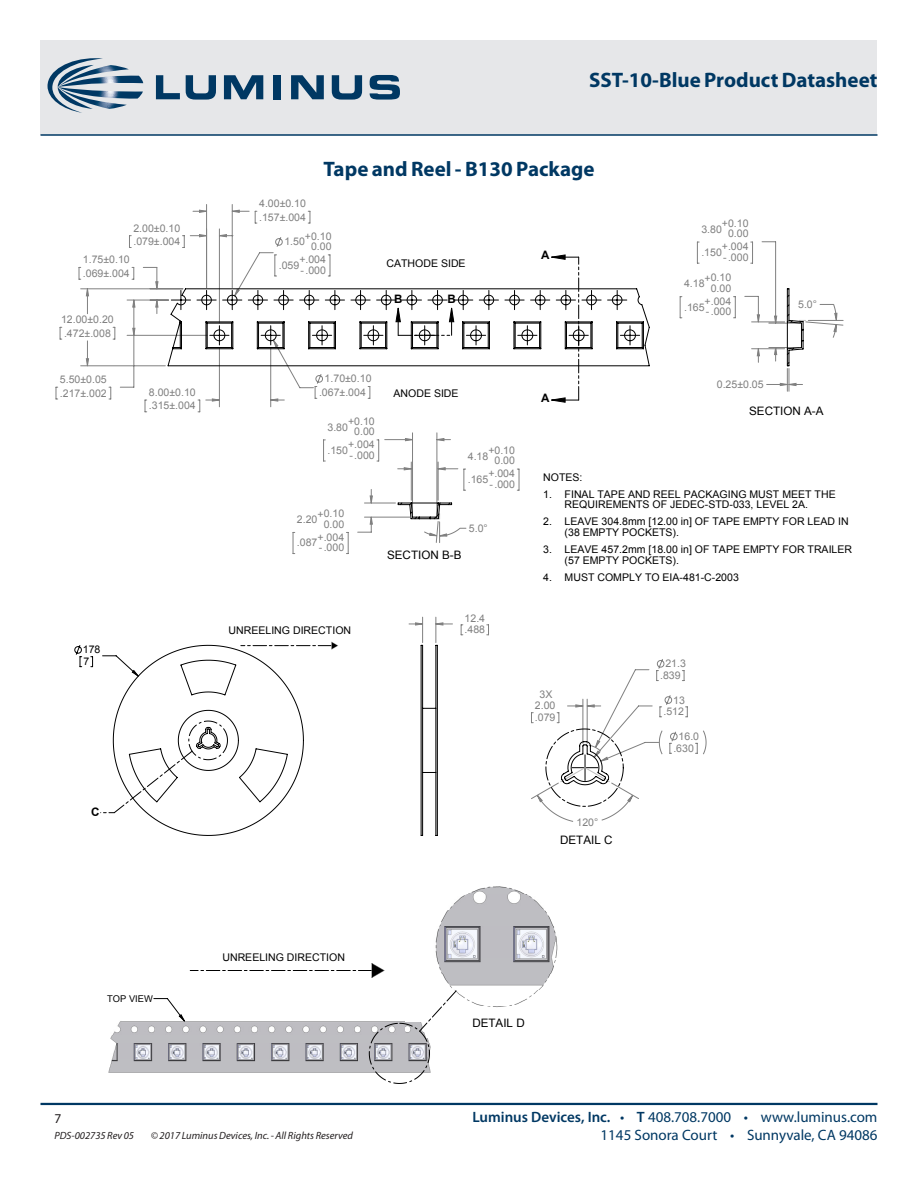
<style>
.page{position:relative;width:918px;height:1188px;background:#fff}
.page>*{position:absolute;margin:0;border:0;box-sizing:border-box;transform-origin:0 0}
.t1{font:700 21px "Myriad Pro";color:#003863}
.t2{font:15px/18px "Myriad Pro";color:#003863;text-align:right}
.t3{font:13.5px "Myriad Pro";color:#231f20}
.t4{font:11.7px "Arial";color:#000}
.t5{font:700 11.7px "Arial";color:#000}
.t6{font:10.5px/10.5px "Arial";color:#808080}
.t7{font:10.5px/10.5px "Arial";color:#000}
.t8{font:italic 10.5px "Myriad Pro";color:#231f20}
.t9{font:9.3px "Arial";color:#000}
.s1{font-weight:600}
</style>
<div class="page">
<div style="left:40px;top:40px;width:838px;height:95px;background:#e6e7e9"></div>
<hr style="left:40px;top:1103px;width:838px;height:2px;background:#003863">
<hr style="left:40px;top:134px;width:838px;height:2px;background:#003863">
<img style="left:108px;top:1021px;width:261px;height:52px">
<img style="left:435px;top:886px;width:123px;height:121px">
<svg style="left:369px;top:990px;width:88px;height:94px"></svg>
<svg style="left:86px;top:210px;width:710px;height:314px"></svg>
<svg style="left:190px;top:963px;width:194px;height:15px"></svg>
<svg style="left:153px;top:998px;width:32px;height:24px"></svg>
<svg style="left:167px;top:254px;width:483px;height:149px"></svg>
<svg style="left:787px;top:288px;width:19px;height:78px"></svg>
<svg style="left:398px;top:502px;width:54px;height:17px"></svg>
<svg style="left:74px;top:642px;width:264px;height:194px"></svg>
<svg style="left:409px;top:617px;width:297px;height:205px"></svg>
<hr style="left:422px;top:645px;width:1px;height:190px;background:#000">
<hr style="left:421px;top:645px;width:1px;height:190px;background:#000">
<hr style="left:437px;top:645px;width:1px;height:190px;background:#000">
<hr style="left:436px;top:645px;width:1px;height:190px;background:#000">
<svg style="left:48px;top:58px;width:95px;height:55px"></svg>
<svg style="left:156px;top:75px;width:24px;height:24px"></svg>
<svg style="left:186px;top:75px;width:30px;height:25px"></svg>
<svg style="left:224px;top:75px;width:39px;height:24px"></svg>
<div style="left:273px;top:75px;width:8px;height:24px;background:#003863"></div>
<svg style="left:291px;top:75px;width:33px;height:24px"></svg>
<svg style="left:332px;top:75px;width:30px;height:25px"></svg>
<svg style="left:370px;top:75px;width:30px;height:25px"></svg>
<h1 class="t1" style="left:589px;top:67px;width:290px">SST-10-Blue Product Datasheet</h1>
<p class="t6" style="left:133px;top:221px;width:48px;line-height:13.5px">2.00±0.10 .079±.004</p>
<p class="t6" style="left:83px;top:253px;width:48px;line-height:13.5px">1.75±0.10 .069±.004</p>
<p class="t6" style="left:61px;top:313px;width:54px;line-height:13.5px">12.00±0.20 .472±.008</p>
<p class="t6" style="left:60px;top:373px;width:48px;line-height:13.5px">5.50±0.05 .217±.002</p>
<p class="t6" style="left:149px;top:386px;width:48px;line-height:13.5px">8.00±0.10 .315±.004</p>
<p class="t7" style="left:83px;top:644px;width:19px;line-height:11.7px">178<br>7</p>
<p class="t5" style="left:91px;top:804px;width:10px">C</p>
<h1 class="t1" style="left:324px;top:156px;width:272px">Tape and Reel - B130 Package</h1>
<p class="t6" style="left:259px;top:197px;width:48px;line-height:13.5px">4.00±0.10 .157±.004</p>
<p class="t6" style="left:284px;top:237px;width:22px">1.50</p>
<p class="t6" style="left:305px;top:231px;width:28px;text-align:center">+0.10<br>0.00</p>
<p class="t6" style="left:279px;top:260px;width:22px">.059</p>
<p class="t6" style="left:299px;top:254px;width:28px">+.004 -.000</p>
<p class="t7" style="left:386px;top:258px;width:81px">CATHODE SIDE</p>
<p class="t5" style="left:394px;top:291px;width:10px">B</p>
<p class="t5" style="left:447px;top:291px;width:10px">B</p>
<p class="t6" style="left:319px;top:372px;width:54px;line-height:13.5px;text-align:center">1.70±0.10 .067±.004</p>
<p class="t7" style="left:394px;top:388px;width:67px">ANODE SIDE</p>
<p class="t5" style="left:541px;top:247px;width:10px">A</p>
<p class="t5" style="left:541px;top:390px;width:10px">A</p>
<p class="t6" style="left:701px;top:224px;width:22px">3.80</p>
<p class="t6" style="left:722px;top:218px;width:28px;text-align:center">+0.10<br>0.00</p>
<p class="t6" style="left:701px;top:247px;width:22px">.150</p>
<p class="t6" style="left:722px;top:241px;width:28px">+.004 -.000</p>
<p class="t6" style="left:684px;top:278px;width:22px">4.18</p>
<p class="t6" style="left:705px;top:273px;width:28px;text-align:center">+0.10<br>0.00</p>
<p class="t6" style="left:684px;top:302px;width:22px">.165</p>
<p class="t6" style="left:705px;top:296px;width:28px">+.004 -.000</p>
<p class="t6" style="left:717px;top:379px;width:48px">0.25±0.05</p>
<p class="t6" style="left:798px;top:299px;width:20px">5.0°</p>
<p class="t4" style="left:749px;top:403px;width:76px">SECTION A-A</p>
<p class="t6" style="left:328px;top:422px;width:22px">3.80</p>
<p class="t6" style="left:348px;top:416px;width:28px;text-align:center">+0.10<br>0.00</p>
<p class="t6" style="left:328px;top:445px;width:22px">.150</p>
<p class="t6" style="left:348px;top:439px;width:28px">+.004 -.000</p>
<p class="t6" style="left:468px;top:451px;width:22px">4.18</p>
<p class="t6" style="left:488px;top:445px;width:28px;text-align:center">+0.10<br>0.00</p>
<p class="t6" style="left:468px;top:474px;width:22px">.165</p>
<p class="t6" style="left:488px;top:468px;width:28px">+.004 -.000</p>
<p class="t6" style="left:469px;top:523px;width:20px">5.0°</p>
<p class="t4" style="left:387px;top:548px;width:76px">SECTION B-B</p>
<p class="t6" style="left:297px;top:514px;width:22px">2.20</p>
<p class="t6" style="left:318px;top:508px;width:28px;text-align:center">+0.10<br>0.00</p>
<p class="t6" style="left:297px;top:538px;width:22px">.087</p>
<p class="t6" style="left:318px;top:532px;width:28px">+.004 -.000</p>
<p class="t7" style="left:229px;top:625px;width:124px">UNREELING DIRECTION</p>
<p class="t6" style="left:465px;top:612px;width:22px;line-height:11.7px">12.4 .488</p>
<p class="t7" style="left:543px;top:472px;width:41px">NOTES:</p>
<p class="t7" style="left:543px;top:489px;width:294px;text-align:center">1. FINAL TAPE AND REEL PACKAGING MUST MEET THE<br>REQUIREMENTS OF JEDEC-STD-033, LEVEL 2A.</p>
<p class="t7" style="left:565px;top:517px;width:286px;text-indent:-21px">2. LEAVE 304.8mm [12.00 in] OF TAPE EMPTY FOR LEAD IN (38 EMPTY POCKETS).</p>
<p class="t7" style="left:565px;top:544px;width:289px;text-indent:-21px">3. LEAVE 457.2mm [18.00 in] OF TAPE EMPTY FOR TRAILER (57 EMPTY POCKETS).</p>
<p class="t7" style="left:543px;top:572px;width:197px">4. MUST COMPLY TO EIA-481-C-2003</p>
<p class="t6" style="left:540px;top:689px;width:14px">3X</p>
<p class="t6" style="left:535px;top:700px;width:22px;line-height:11.7px">2.00 .079</p>
<p class="t6" style="left:660px;top:658px;width:27px;line-height:11.7px;text-align:center">21.3 .839</p>
<p class="t6" style="left:663px;top:694px;width:23px;line-height:11.7px;text-align:right">13 .512</p>
<p class="t6" style="left:673px;top:731px;width:27px;line-height:11.7px;text-align:center">16.0 .630</p>
<p class="t6" style="left:577px;top:817px;width:23px">120°</p>
<p class="t4" style="left:560px;top:832px;width:54px">DETAIL C</p>
<p class="t9" style="left:107px;top:992px;width:47px">TOP VIEW</p>
<p class="t7" style="left:222px;top:952px;width:124px">UNREELING DIRECTION</p>
<p class="t4" style="left:472px;top:1015px;width:54px">DETAIL D</p>
<p class="t3" style="left:54px;top:1110px;width:8px">7</p>
<p class="t8" style="left:54px;top:1129px;width:81px">PDS-002735 Rev 05</p>
<p class="t8" style="left:151px;top:1129px;width:204px">© 2017 Luminus Devices, Inc. - All Rights Reserved</p>
<h2 class="t2" style="left:472px;top:1108px;width:407px"><span class="s1">Luminus Devices, Inc.</span> • <span class="s1">T</span> 408.708.7000 • www.luminus.com<br>1145 Sonora Court • Sunnyvale, CA 94086</h2>
</div>
